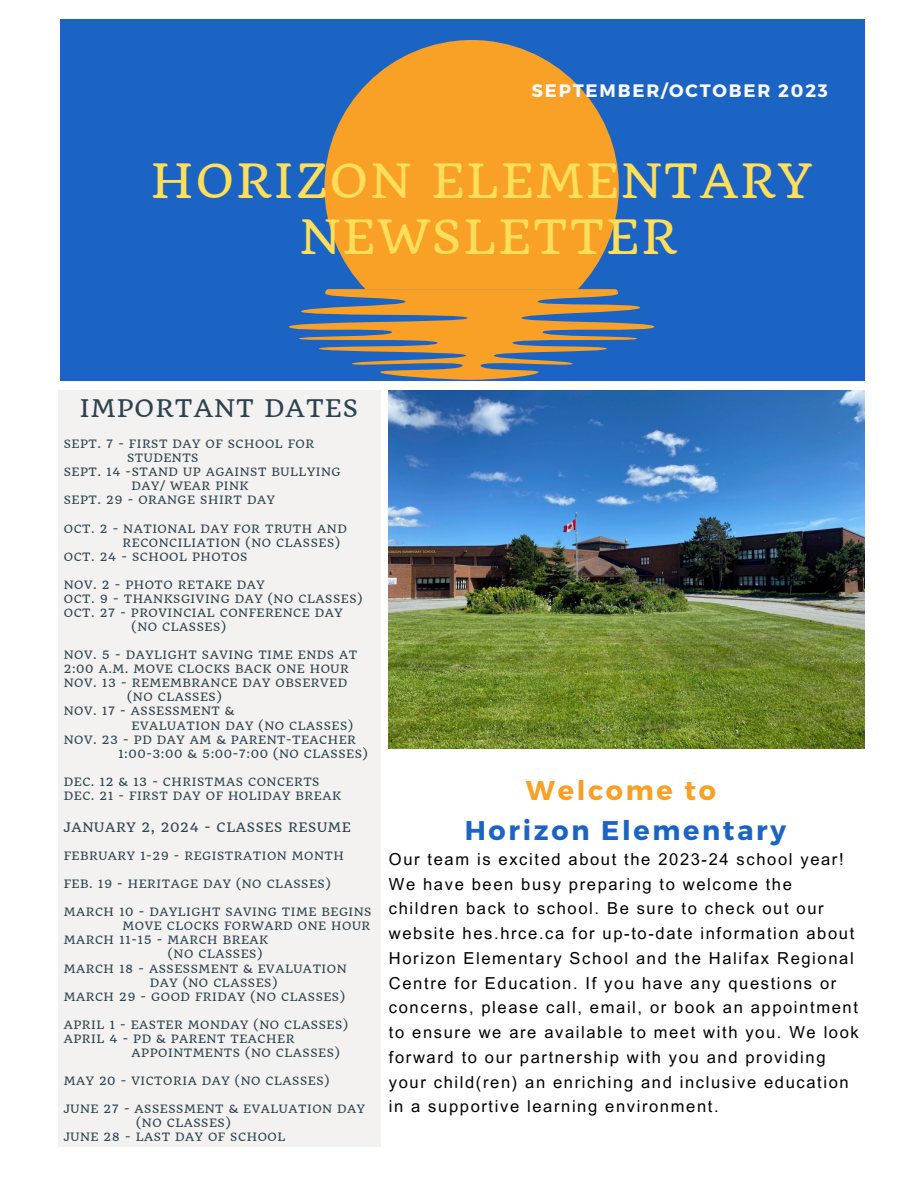
<style>
.page{position:relative;width:918px;height:1188px;background:#fff}
.page>*{position:absolute;margin:0;border:0;box-sizing:border-box;transform-origin:0 0}
.t1{font:46.2px "Quando";letter-spacing:.05em;color:#ffde59}
.t2{font:700 27px "Montserrat";letter-spacing:.1em;color:#1c64c4}
.t3{font:700 27px "Montserrat";letter-spacing:.1em;color:#f8a126}
.t4{font:23.7px "Quando";letter-spacing:.05em;color:#2c4450}
.t5{font:700 18px "Montserrat";letter-spacing:.1em;color:#fafafa}
.t6{font:16.5px/24.8px "Arial MT Pro";letter-spacing:.1em;color:#000}
.t7{font:12.75px "Quando";letter-spacing:.05em;color:#2c4450}
.t8{font:11.25px/14.1px "Quando";letter-spacing:.05em;color:#2c4450}
</style>
<div class="page">
<div style="left:60px;top:19px;width:805px;height:361px;background:#1c64c4"></div>
<div style="left:59px;top:391px;width:321px;height:756px;background:#f4f1f1"></div>
<svg style="left:324px;top:40px;width:295px;height:249px;fill:#f8a126"></svg>
<svg style="left:289px;top:289px;width:365px;height:91px"></svg>
<img style="left:389px;top:391px;width:476px;height:358px">
<p class="t5" style="left:532px;top:79px;width:298px">SEPTEMBER/OCTOBER 2023</p>
<p class="t1" style="left:151px;top:152px;width:662px">HORIZON ELEMENTARY</p>
<p class="t1" style="left:300px;top:208px;width:379px">NEWSLETTER</p>
<p class="t4" style="left:80px;top:394px;width:280px">IMPORTANT DATES</p>
<p class="t8" style="left:64px;top:437px;width:252px">SEPT. 7 - FIRST DAY OF SCHOOL FOR</p>
<p class="t8" style="left:127px;top:451px;width:73px">STUDENTS</p>
<p class="t8" style="left:64px;top:465px;width:278px">SEPT. 14 -STAND UP AGAINST BULLYING</p>
<p class="t8" style="left:132px;top:479px;width:118px">DAY/ WEAR PINK</p>
<p class="t8" style="left:64px;top:493px;width:213px">SEPT. 29 - ORANGE SHIRT DAY</p>
<p class="t8" style="left:64px;top:521px;width:285px">OCT. 2 - NATIONAL DAY FOR TRUTH AND</p>
<p class="t8" style="left:123px;top:535px;width:219px">RECONCILIATION (NO CLASSES)</p>
<p class="t8" style="left:64px;top:550px;width:185px">OCT. 24 - SCHOOL PHOTOS</p>
<p class="t8" style="left:64px;top:578px;width:202px">NOV. 2 - PHOTO RETAKE DAY</p>
<p class="t8" style="left:64px;top:592px;width:300px">OCT. 9 - THANKSGIVING DAY (NO CLASSES)</p>
<p class="t8" style="left:64px;top:606px;width:280px">OCT. 27 - PROVINCIAL CONFERENCE DAY</p>
<p class="t8" style="left:132px;top:620px;width:96px">(NO CLASSES)</p>
<p class="t8" style="left:64px;top:648px;width:295px">NOV. 5 - DAYLIGHT SAVING TIME ENDS AT<br>2:00 A.M. MOVE CLOCKS BACK ONE HOUR</p>
<p class="t8" style="left:64px;top:676px;width:285px">NOV. 13 - REMEMBRANCE DAY OBSERVED</p>
<p class="t8" style="left:127px;top:690px;width:96px">(NO CLASSES)</p>
<p class="t8" style="left:64px;top:704px;width:172px">NOV. 17 - ASSESSMENT &amp;</p>
<p class="t8" style="left:132px;top:718px;width:223px">EVALUATION DAY (NO CLASSES)</p>
<p class="t8" style="left:64px;top:732px;width:294px">NOV. 23 - PD DAY AM &amp; PARENT-TEACHER</p>
<p class="t8" style="left:118px;top:747px;width:251px">1:00-3:00 &amp; 5:00-7:00 (NO CLASSES)</p>
<p class="t8" style="left:64px;top:775px;width:257px">DEC. 12 &amp; 13 - CHRISTMAS CONCERTS</p>
<p class="t8" style="left:64px;top:789px;width:279px">DEC. 21 - FIRST DAY OF HOLIDAY BREAK</p>
<p class="t7" style="left:64px;top:819px;width:289px">JANUARY 2, 2024 - CLASSES RESUME</p>
<p class="t8" style="left:64px;top:849px;width:282px">FEBRUARY 1-29 - REGISTRATION MONTH</p>
<p class="t8" style="left:64px;top:877px;width:268px">FEB. 19 - HERITAGE DAY (NO CLASSES)</p>
<p class="t8" style="left:64px;top:905px;width:309px">MARCH 10 - DAYLIGHT SAVING TIME BEGINS</p>
<p class="t8" style="left:123px;top:919px;width:249px">MOVE CLOCKS FORWARD ONE HOUR</p>
<p class="t8" style="left:64px;top:933px;width:206px">MARCH 11-15 - MARCH BREAK</p>
<p class="t8" style="left:168px;top:947px;width:96px">(NO CLASSES)</p>
<p class="t8" style="left:64px;top:961px;width:284px">MARCH 18 - ASSESSMENT &amp; EVALUATION</p>
<p class="t8" style="left:150px;top:975px;width:129px">DAY (NO CLASSES)</p>
<p class="t8" style="left:64px;top:989px;width:283px">MARCH 29 - GOOD FRIDAY (NO CLASSES)</p>
<p class="t8" style="left:64px;top:1018px;width:286px">APRIL 1 - EASTER MONDAY (NO CLASSES)</p>
<p class="t8" style="left:64px;top:1032px;width:232px">APRIL 4 - PD &amp; PARENT TEACHER</p>
<p class="t8" style="left:132px;top:1046px;width:210px">APPOINTMENTS (NO CLASSES)</p>
<p class="t8" style="left:64px;top:1074px;width:267px">MAY 20 - VICTORIA DAY (NO CLASSES)</p>
<p class="t8" style="left:64px;top:1102px;width:303px">JUNE 27 - ASSESSMENT &amp; EVALUATION DAY</p>
<p class="t8" style="left:136px;top:1116px;width:96px">(NO CLASSES)</p>
<p class="t8" style="left:64px;top:1130px;width:223px">JUNE 28 - LAST DAY OF SCHOOL</p>
<p class="t3" style="left:526px;top:773px;width:192px">Welcome to</p>
<p class="t2" style="left:465px;top:813px;width:323px">Horizon Elementary</p>
<p class="t6" style="left:389px;top:849px;width:471px">Our team is excited about the 2023-24 school year!<br>We have been busy preparing to welcome the children back to school. Be sure to check out our website hes.hrce.ca for up-to-date information about Horizon Elementary School and the Halifax Regional Centre for Education. If you have any questions or concerns, please call, email, or book an appointment to ensure we are available to meet with you. We look forward to our partnership with you and providing your child(ren) an enriching and inclusive education in a supportive learning environment.</p>
</div>
